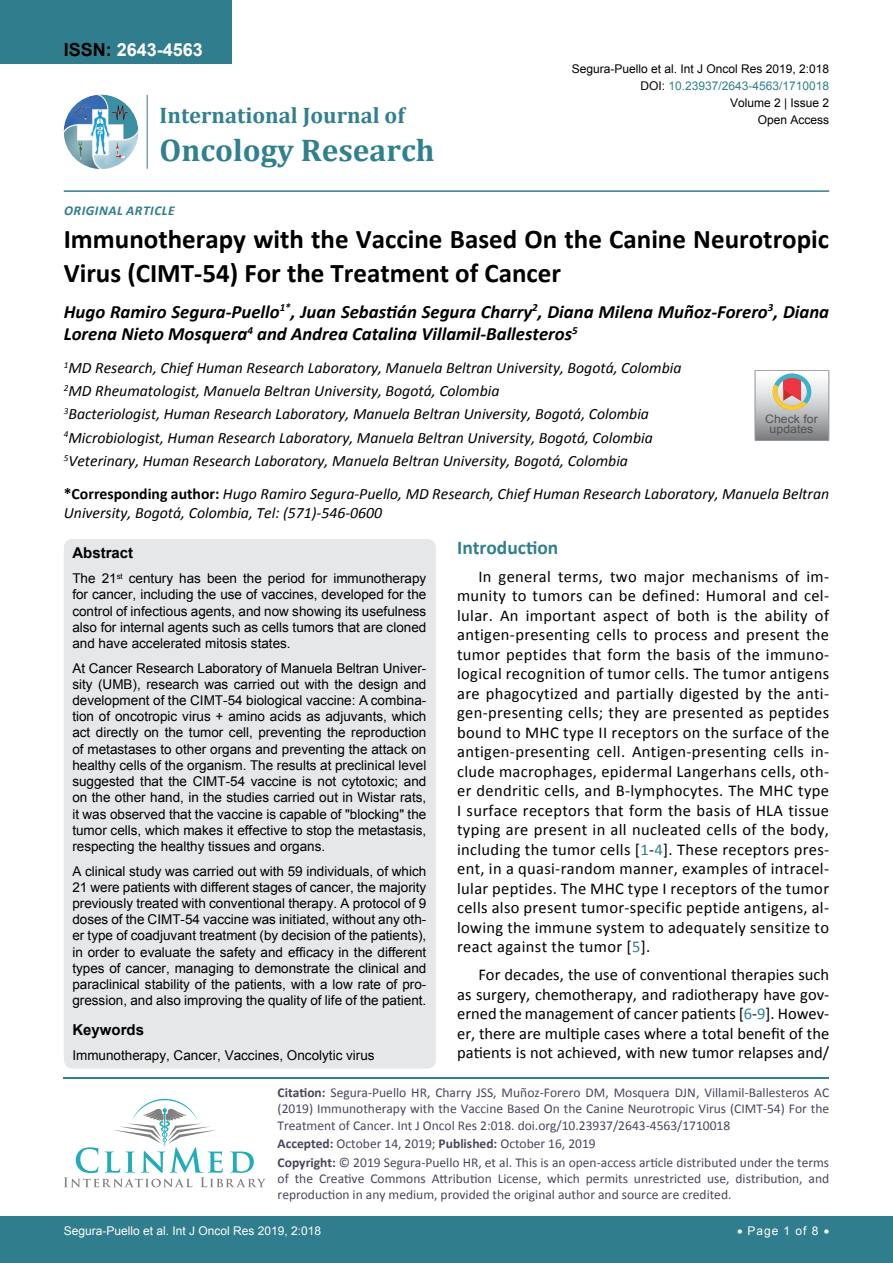
<style>
.page{position:relative;width:893px;height:1263px;background:#fff}
.page>*{position:absolute;margin:0;border:0;box-sizing:border-box;transform-origin:0 0}
.t1{font:700 31.5px "Cambria";color:#30808d}
.t2{font:700 27px/34.5px "Calibri";color:#000}
.t3{font:700 22.5px "Cambria";color:#30808d}
.t4{font:700 19.5px "Calibri";color:#30808d}
.t5{font:italic 700 18.75px/22.5px "Calibri";color:#000}
.t6{font:700 18px "Arial";color:#fff}
.t7{font:16.5px/19.5px "Calibri";letter-spacing:.01em;color:#000;text-align:justify}
.t8{font:italic 15.75px/23.1px "Calibri";color:#000}
.t9{font:700 15px "Arial";color:#000}
.t10{font:13.5px/16.2px "Arial";color:#000;text-align:justify}
.t11{font:13.5px/16.2px "Calibri";color:#47475c}
.t12{font:italic 700 13.5px "Calibri";letter-spacing:.04em;color:#307d8d}
.t13{font:12px "Arial";color:#000}
.t14{font:12px "Arial";color:#fff}
.t15{font:12px "Arial";color:#30808d}
.t16{font:11.7px/10.1px "Arial";color:#535353;text-align:center;scale:1.06 1}
.s1{color:#000}
.s2{font-weight:700;font-style:normal}
.s3{color:#30808d}
.s4{font-weight:700}
</style>
<div class="page">
<div style="left:0;top:0;width:231px;height:64px;background:#307d8d"></div>
<img style="left:64px;top:95px;width:74px;height:74px;border-radius:37px">
<hr style="left:147px;top:95px;width:1px;height:74px;background:#307d8d">
<hr style="left:64px;top:190px;width:765px;height:2px;background:#307d8d">
<div style="left:0;top:1217px;width:893px;height:46px;background:#307d8d"></div>
<hr style="left:64px;top:1077px;width:765px;height:1px;background:#30808d">
<svg style="left:64px;top:1099px;width:202px;height:88px"></svg>
<div style="left:64px;top:539px;width:372px;height:529px;background:#e6e7e8;border-radius:9px"></div>
<svg style="left:755px;top:370px;width:74px;height:71px;background:#bcb6b3"></svg>
<h3 class="t6" style="left:64px;top:38px;width:141px"><span class="s1">ISSN:</span> 2643-4563</h3>
<h3 class="t3" style="left:160px;top:100px;width:247px">International Journal of</h3>
<h1 class="t1" style="left:160px;top:128px;width:276px">Oncology Research</h1>
<p class="t12" style="left:64px;top:202px;width:112px">Original Article</p>
<p class="t13" style="left:572px;top:60px;width:259px">Segura-Puello et al. Int J Oncol Res 2019, 2:018</p>
<p class="t13" style="left:730px;top:95px;width:101px">Volume 2 | Issue 2</p>
<p class="t15" style="left:640px;top:78px;width:190px"><span class="s1">DOI:</span> 10.23937/2643-4563/1710018</p>
<p class="t13" style="left:758px;top:112px;width:73px">Open Access</p>
<h2 class="t2" style="left:64px;top:222px;width:767px">Immunotherapy with the Vaccine Based On the Canine Neurotropic<br>Virus (CIMT-54) For the Treatment of Cancer</h2>
<h3 class="t5" style="left:64px;top:300px;width:767px">Hugo Ramiro Segura-Puello<sup>1*</sup>, Juan Sebastián Segura Charry<sup>2</sup>, Diana Milena Muñoz-Forero<sup>3</sup>, Diana<br>Lorena Nieto Mosquera<sup>4</sup> and Andrea Catalina Villamil-Ballesteros<sup>5</sup></h3>
<p class="t8" style="left:64px;top:356px;width:619px"><sup>1</sup>MD Research, Chief Human Research Laboratory, Manuela Beltran University, Bogotá, Colombia <sup>2</sup>MD Rheumatologist, Manuela Beltran University, Bogotá, Colombia<br><sup>3</sup>Bacteriologist, Human Research Laboratory, Manuela Beltran University, Bogotá, Colombia <sup>4</sup>Microbiologist, Human Research Laboratory, Manuela Beltran University, Bogotá, Colombia <sup>5</sup>Veterinary, Human Research Laboratory, Manuela Beltran University, Bogotá, Colombia</p>
<p class="t8" style="left:64px;top:484px;width:767px;line-height:18.9px"><span class="s2">*Corresponding author:</span> Hugo Ramiro Segura-Puello, MD Research, Chief Human Research Laboratory, Manuela Beltran<br>University, Bogotá, Colombia, Tel: (571)-546-0600</p>
<h3 class="t4" style="left:457px;top:535px;width:103px">Introduction</h3>
<p class="t7" style="left:457px;top:566px;width:374px;text-indent:21px">In general terms, two major mechanisms of im&shy;munity to tumors can be defined: Humoral and cel&shy;lular. An important aspect of both is the ability of antigen-presenting cells to process and present the tumor peptides that form the basis of the immuno&shy;logical recognition of tumor cells. The tumor antigens are phagocytized and partially digested by the anti&shy;gen-presenting cells; they are presented as peptides bound to MHC type II receptors on the surface of the antigen-presenting cell. Antigen-presenting cells in&shy;clude macrophages, epidermal Langerhans cells, oth&shy;er dendritic cells, and B-lymphocytes. The MHC type I surface receptors that form the basis of HLA tissue typing are present in all nucleated cells of the body, including the tumor cells [<span class="s3">1</span>-<span class="s3">4</span>]. These receptors pres&shy;ent, in a quasi-random manner, examples of intracel&shy;lular peptides. The MHC type I receptors of the tumor cells also present tumor-specific peptide antigens, al&shy;lowing the immune system to adequately sensitize to react against the tumor [<span class="s3">5</span>].</p>
<p class="t7" style="left:457px;top:965px;width:374px;text-indent:21px">For decades, the use of conventional therapies such as surgery, chemotherapy, and radiotherapy have gov&shy;erned the management of cancer patients [<span class="s3">6</span>-<span class="s3">9</span>]. Howev&shy;er, there are multiple cases where a total benefit of the patients is not achieved, with new tumor relapses and/</p>
<p class="t16" style="left:765px;top:414px;width:51px">Check for updates</p>
<p class="t9" style="left:72px;top:543px;width:62px">Abstract</p>
<p class="t10" style="left:72px;top:570px;width:356px">The 21<sup>st</sup> century has been the period for immunotherapy for cancer, including the use of vaccines, developed for the control of infectious agents, and now showing its usefulness also for internal agents such as cells tumors that are cloned and have accelerated mitosis states.</p>
<p class="t10" style="left:72px;top:660px;width:356px">At Cancer Research Laboratory of Manuela Beltran Univer&shy;sity (UMB), research was carried out with the design and development of the CIMT-54 biological vaccine: A combina&shy;tion of oncotropic virus + amino acids as adjuvants, which act directly on the tumor cell, preventing the reproduction of metastases to other organs and preventing the attack on healthy cells of the organism. The results at preclinical level suggested that the CIMT-54 vaccine is not cytotoxic; and on the other hand, in the studies carried out in Wistar rats, it was observed that the vaccine is capable of "blocking" the tumor cells, which makes it effective to stop the metastasis, respecting the healthy tissues and organs.</p>
<p class="t10" style="left:72px;top:863px;width:355px">A clinical study was carried out with 59 individuals, of which 21 were patients with different stages of cancer, the majority previously treated with conventional therapy. A protocol of 9 doses of the CIMT-54 vaccine was initiated, without any oth&shy;er type of coadjuvant treatment (by decision of the patients), in order to evaluate the safety and efficacy in the different types of cancer, managing to demonstrate the clinical and paraclinical stability of the patients, with a low rate of pro&shy;gression, and also improving the quality of life of the patient.</p>
<p class="t9" style="left:72px;top:1020px;width:73px">Keywords</p>
<p class="t10" style="left:72px;top:1047px;width:304px">Immunotherapy, Cancer, Vaccines, Oncolytic virus</p>
<p class="t11" style="left:278px;top:1084px;width:553px;text-align:justify"><span class="s4">Citation:</span> Segura-Puello HR, Charry JSS, Muñoz-Forero DM, Mosquera DJN, Villamil-Ballesteros AC (2019) Immunotherapy with the Vaccine Based On the Canine Neurotropic Virus (CIMT-54) For the Treatment of Cancer. Int J Oncol Res 2:018. doi.org/10.23937/2643-4563/1710018</p>
<p class="t11" style="left:278px;top:1134px;width:553px;line-height:18.6px"><span class="s4">Accepted:</span> October 14, 2019; <span class="s4">Published:</span> October 16, 2019<br><span class="s4">Copyright:</span> © 2019 Segura-Puello HR, et al. This is an open-access article distributed under the terms</p>
<p class="t11" style="left:278px;top:1170px;width:553px">of the Creative Commons Attribution License, which permits unrestricted use, distribution, and reproduction in any medium, provided the original author and source are credited.</p>
<p class="t14" style="left:64px;top:1223px;width:259px">Segura-Puello et al. Int J Oncol Res 2019, 2:018</p>
<p class="t14" style="left:737px;top:1223px;width:94px">• Page 1 of 8 •</p>
</div>
